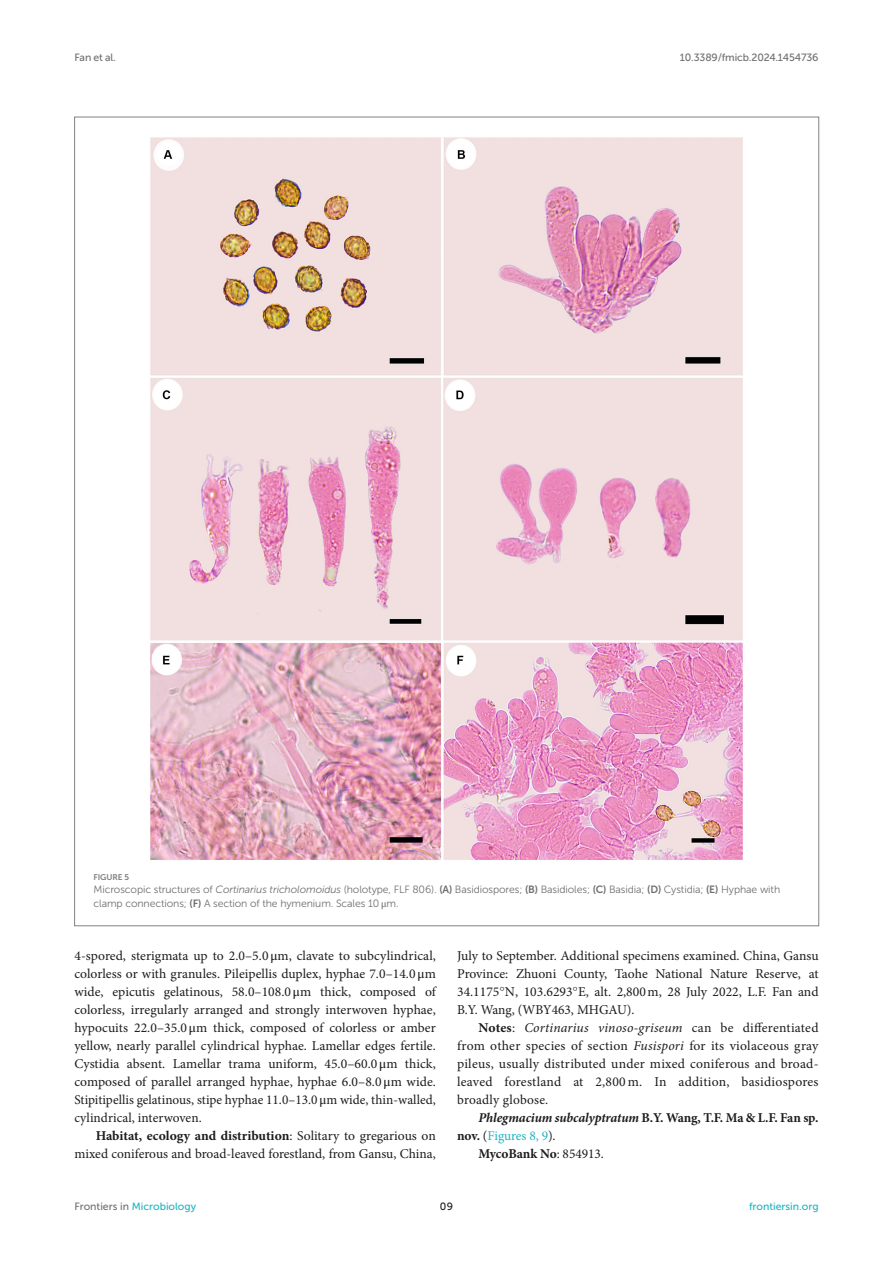
<style>
.page{position:relative;width:893px;height:1263px;background:#fff}
.page>*{position:absolute;margin:0;border:0;box-sizing:border-box;transform-origin:0 0}
.TEXT{font:13.5px/18px "Minion Pro";color:#1b1c1b;text-align:justify}
.TEXT-2{font:700 13.5px/18px "Minion Pro";letter-spacing:-.01em;color:#1b1c1b}
.FIG_LEG{font:10.5px/13.5px "Museo Sans 300";letter-spacing:-.01em;color:#706f70}
.t1{font:10.5px "Museo Sans 500";color:#1db5c3}
.t2{font:10.5px "Museo Sans 500";letter-spacing:-.015em;color:#706f70}
.t3{font:10.5px "Museo Sans 500";color:#1b1c1b}
.FIG_HD{font:8.25px "Museo Sans 700";letter-spacing:-.01em;color:#7e7f7f}
.s1{font-style:italic}
.s2{font-family:"Museo Sans 700"}
.s3{font-family:"STIX General"}
.s4{font-weight:700}
.s5{font-family:"STIX"}
.s6{font-weight:400}
.s7{font-weight:400;color:#1db5c3}
.s8{color:#706f70}
</style>
<div class="page">
<img style="left:150px;top:137px;width:593px;height:723px">
<p class="t2" style="left:74px;top:51px;width:43px">Fan et al.</p>
<p class="t2" style="left:680px;top:51px;width:140px">10.3389/fmicb.2024.1454736</p>
<p class="FIG_HD" style="left:94px;top:872px;width:37px">FIGURE 5</p>
<p class="FIG_LEG" style="left:94px;top:883px;width:688px">Microscopic structures of <span class="s1">Cortinarius tricholomoidus</span> (holotype, FLF 806). <span class="s2">(A)</span> Basidiospores; <span class="s2">(B)</span> Basidioles; <span class="s2">(C)</span> Basidia; <span class="s2">(D)</span> Cystidia; <span class="s2">(E)</span> Hyphae with clamp connections; <span class="s2">(F)</span> A section of the hymenium. Scales 10 <span class="s3">μ</span>m.</p>
<p class="TEXT" style="left:74px;top:947px;width:363px">4-spored, sterigmata up to 2.0–5.0<span class="s3">μ</span>m, clavate to subcylindrical, colorless or with granules. Pileipellis duplex, hyphae 7.0–14.0<span class="s3">μ</span>m wide, epicutis gelatinous, 58.0–108.0<span class="s3">μ</span>m thick, composed of colorless, irregularly arranged and strongly interwoven hyphae, hypocuits 22.0–35.0<span class="s3">μ</span>m thick, composed of colorless or amber yellow, nearly parallel cylindrical hyphae. Lamellar edges fertile.<br>Cystidia absent. Lamellar trama uniform, 45.0–60.0<span class="s3">μ</span>m thick, composed of parallel arranged hyphae, hyphae 6.0–8.0<span class="s3">μ</span>m wide.<br>Stipitipellis gelatinous, stipe hyphae 11.0–13.0<span class="s3">μ</span>m wide, thin-walled, cylindrical, interwoven.</p>
<p class="TEXT" style="left:74px;top:1127px;width:363px;text-align:right"><span class="s4">Habitat, ecology and distribution</span>: Solitary to gregarious on mixed coniferous and broad-leaved forestland, from Gansu, China,</p>
<p class="TEXT" style="left:457px;top:947px;width:363px">July to September. Additional specimens examined. China, Gansu Province: Zhuoni County, Taohe National Nature Reserve, at 34.1175<span class="s5">°</span>N, 103.6293<span class="s5">°</span>E, alt. 2,800m, 28 July 2022, L.F. Fan and B.Y. Wang, (WBY463, MHGAU).</p>
<p class="TEXT" style="left:457px;top:1019px;width:363px;text-indent:21px"><span class="s4">Notes</span>: <span class="s1">Cortinarius vinoso-griseum</span> can be differentiated from other species of section <span class="s1">Fusispori</span> for its violaceous gray pileus, usually distributed under mixed coniferous and broad&shy;leaved forestland at 2,800 m. In addition, basidiospores broadly globose.</p>
<p class="TEXT-2" style="left:457px;top:1109px;width:363px;text-indent:21px"><span class="s1">Phlegmacium subcalyptratum</span> B.Y. Wang, T.F. Ma &amp; L.F. Fan sp. nov. <span class="s6">(</span><span class="s7">Figures 8, 9</span><span class="s6">).</span></p>
<p class="TEXT-2" style="left:478px;top:1145px;width:127px">MycoBank No<span class="s6">: 854913.</span></p>
<p class="t1" style="left:74px;top:1200px;width:123px"><span class="s8">Frontiers in</span> Microbiology</p>
<p class="t3" style="left:440px;top:1200px;width:15px">09</p>
<p class="t1" style="left:749px;top:1200px;width:71px">frontiersin.org</p>
</div>
